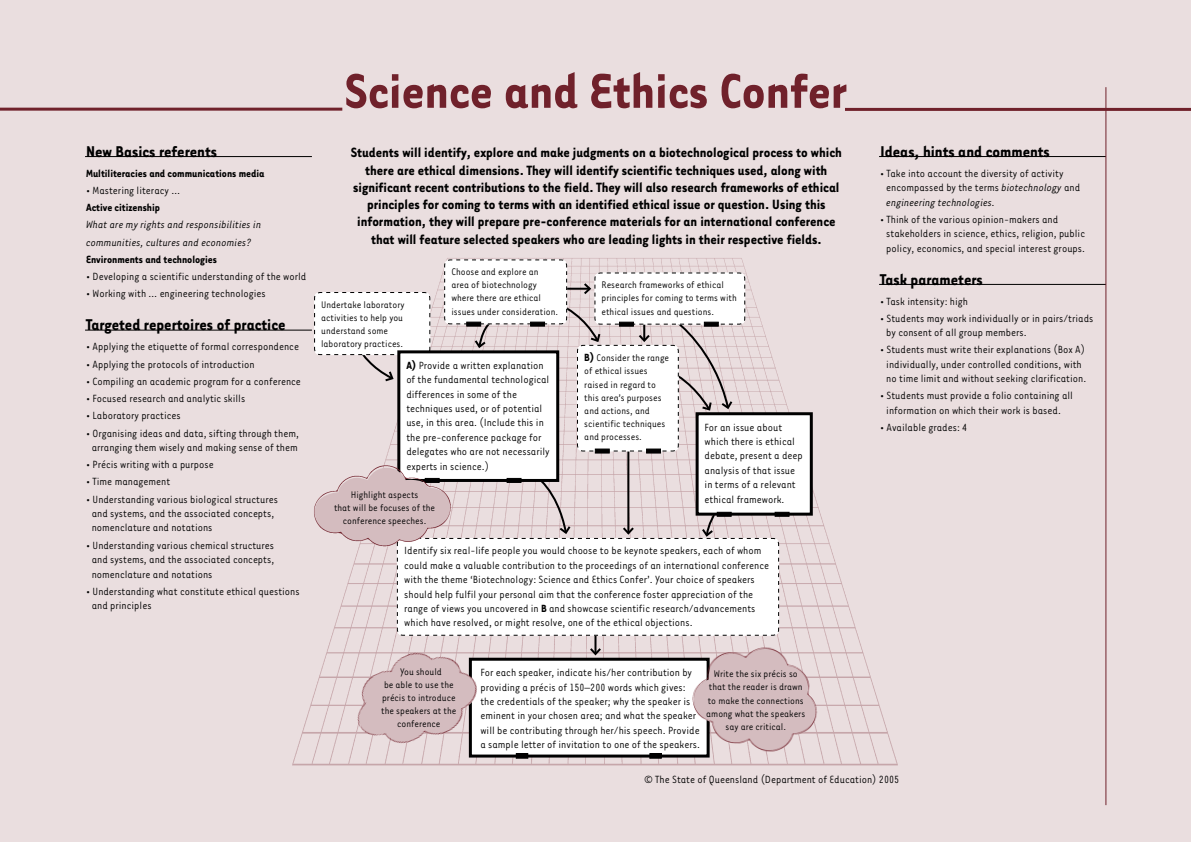
<style>
.page{position:relative;width:1191px;height:842px;background:#eadedf}
.page>*{position:absolute;margin:0;border:0;box-sizing:border-box;transform-origin:0 0}
.t1{font:700 56px "Tarzana Narrow";color:#70212b}
.t2{font:700 18px "Tarzana Narrow";color:#000}
.t3{font:700 15.5px/17.3px "Tarzana Narrow";color:#000;text-align:center}
.t4{font:12px/14.4px "Tarzana Narrow";color:#000}
.t5{font:700 12px "Tarzana Narrow";color:#000}
.t6{font:italic 12px "Tarzana Narrow";color:#000}
.bullets_right{font:11px/13.2px "Tarzana Narrow";color:#000}
.s1{font-weight:700}
.s2{font-weight:700;font-size:12px}
.s3{font-style:italic}
</style>
<div class="page">
<img style="left:275px;top:258px;width:638px;height:508px">
<hr style="left:845px;top:108px;width:346px;height:3px;background:#70212b">
<hr style="left:0;top:108px;width:342px;height:3px;background:#70212b">
<hr style="left:85px;top:156px;width:227px;height:1px;background:#000">
<hr style="left:85px;top:330px;width:227px;height:1px;background:#000">
<hr style="left:879px;top:156px;width:227px;height:1px;background:#000">
<hr style="left:879px;top:284px;width:227px;height:1px;background:#000">
<hr style="left:1105px;top:87px;width:1px;height:718px;background:#70212b">
<img style="left:336px;top:763px;width:160px;height:3px">
<hr style="left:627px;top:447px;width:2px;height:86px;background:#000">
<div style="left:595px;top:449px;width:14px;height:4px;border:1px solid #000"></div>
<div style="left:646px;top:449px;width:14px;height:4px;border:1px solid #000"></div>
<svg style="left:443px;top:259px;width:302px;height:193px"></svg>
<div style="left:466px;top:322px;width:15px;height:4px;border:1px solid #000"></div>
<div style="left:530px;top:322px;width:14px;height:4px;border:1px solid #000"></div>
<svg style="left:313px;top:291px;width:118px;height:92px"></svg>
<div style="left:399px;top:352px;width:159px;height:128px;background:#fff"></div>
<div style="left:397px;top:350px;width:162px;height:132px;border:3px solid #000"></div>
<div style="left:697px;top:414px;width:114px;height:100px;background:#fff"></div>
<div style="left:695px;top:412px;width:118px;height:104px;border:3px solid #000"></div>
<img style="left:309px;top:462px;width:92px;height:86px">
<svg style="left:313px;top:467px;width:510px;height:296px"></svg>
<p class="t2" style="left:86px;top:140px;width:132px">New Basics referents</p>
<p class="t5" style="left:86px;top:166px;width:180px">Multiliteracies and communications media</p>
<p class="t4" style="left:86px;top:183px;width:96px">• Mastering literacy …</p>
<p class="t5" style="left:86px;top:200px;width:75px">Active citizenship</p>
<p class="t6" style="left:86px;top:218px;width:177px">What are my rights and responsibilities in</p>
<p class="t6" style="left:86px;top:235px;width:167px">communities, cultures and economies?</p>
<p class="t5" style="left:86px;top:252px;width:132px">Environments and technologies</p>
<p class="t4" style="left:86px;top:269px;width:222px">• Developing a scientific understanding of the world</p>
<p class="t4" style="left:86px;top:286px;width:181px">• Working with … engineering technologies</p>
<p class="t2" style="left:86px;top:314px;width:201px">Targeted repertoires of practice</p>
<p class="t4" style="left:86px;top:339px;width:214px">• Applying the etiquette of formal correspondence</p>
<p class="t4" style="left:86px;top:356px;width:170px">• Applying the protocols of introduction</p>
<p class="t4" style="left:86px;top:373px;width:216px">• Compiling an academic program for a conference</p>
<p class="t4" style="left:86px;top:391px;width:161px">• Focused research and analytic skills</p>
<p class="t4" style="left:86px;top:408px;width:96px">• Laboratory practices</p>
<p class="t4" style="left:86px;top:425px;width:214px;text-align:center">• Organising ideas and data, sifting through them, arranging them wisely and making sense of them</p>
<p class="t4" style="left:86px;top:457px;width:129px">• Précis writing with a purpose</p>
<p class="t4" style="left:86px;top:474px;width:86px">• Time management</p>
<p class="t4" style="left:92px;top:491px;width:188px;text-indent:-6px">• Understanding various biological structures and systems, and the associated concepts, nomenclature and notations</p>
<p class="t4" style="left:92px;top:537px;width:184px;text-align:justify;text-indent:-6px">• Understanding various chemical structures and systems, and the associated concepts, nomenclature and notations</p>
<p class="t4" style="left:92px;top:583px;width:209px;text-indent:-6px">• Understanding what constitute ethical questions and principles</p>
<p class="t1" style="left:344px;top:56px;width:504px">Science and Ethics Confer</p>
<p class="t3" style="left:351px;top:143px;width:493px">Students will identify, explore and make judgments on a biotechnological process to which there are ethical dimensions. They will identify scientific techniques used, along with significant recent contributions to the field. They will also research frameworks of ethical principles for coming to terms with an identified ethical issue or question. Using this information, they will prepare pre-conference materials for an international conference that will feature selected speakers who are leading lights in their respective fields.</p>
<p class="bullets_right" style="left:321px;top:297px;width:85px">Undertake laboratory activities to help you understand some laboratory practices.</p>
<p class="bullets_right" style="left:451px;top:265px;width:108px">Choose and explore an area of biotechnology where there are ethical issues under consideration.</p>
<p class="t4" style="left:406px;top:357px;width:145px"><span class="s1">A)</span> Provide a written explanation of the fundamental technological differences in some of the techniques used, or of potential use, in this area. (Include this in the pre-conference package for delegates who are not necessarily experts in science.)</p>
<p class="bullets_right" style="left:351px;top:487px;width:69px">Highlight aspects</p>
<p class="bullets_right" style="left:334px;top:500px;width:103px;text-align:center">that will be focuses of the conference speeches.</p>
<p class="bullets_right" style="left:601px;top:278px;width:137px">Research frameworks of ethical principles for coming to terms with ethical issues and questions.</p>
<p class="bullets_right" style="left:584px;top:351px;width:86px"><span class="s2">B)</span> Consider the range of ethical issues raised in regard to this area’s purposes and actions, and scientific techniques and processes.</p>
<p class="t4" style="left:704px;top:419px;width:100px">For an issue about which there is ethical debate, present a deep analysis of that issue in terms of a relevant ethical framework.</p>
<p class="t4" style="left:404px;top:543px;width:366px">Identify six real-life people you would choose to be keynote speakers, each of whom could make a valuable contribution to the proceedings of an international conference with the theme ‘Biotechnology: Science and Ethics Confer’. Your choice of speakers should help fulfil your personal aim that the conference foster appreciation of the range of views you uncovered in <span class="s1">B</span> and showcase scientific research/advancements which have resolved, or might resolve, one of the ethical objections.</p>
<p class="bullets_right" style="left:381px;top:664px;width:77px;text-align:center">You should<br>be able to use the précis to introduce the speakers at the conference</p>
<p class="t4" style="left:480px;top:665px;width:221px">For each speaker, indicate his/her contribution by providing a précis of 150–200 words which gives: the credentials of the speaker; why the speaker is eminent in your chosen area; and what the speaker will be contributing through her/his speech. Provide a sample letter of invitation to one of the speakers.</p>
<p class="bullets_right" style="left:706px;top:667px;width:101px;text-align:center">Write the six précis so that the reader is drawn to make the connections among what the speakers say are critical.</p>
<p class="t2" style="left:880px;top:140px;width:171px">Ideas, hints and comments</p>
<p class="t4" style="left:886px;top:165px;width:195px;text-indent:-6px">• Take into account the diversity of activity encompassed by the terms <span class="s3">biotechnology</span> and <span class="s3">engineering technologies.</span></p>
<p class="t4" style="left:886px;top:211px;width:200px;text-indent:-6px">• Think of the various opinion-makers and stakeholders in science, ethics, religion, public policy, economics, and special interest groups.</p>
<p class="t2" style="left:880px;top:268px;width:104px">Task parameters</p>
<p class="t4" style="left:880px;top:293px;width:89px">• Task intensity: high</p>
<p class="t4" style="left:886px;top:310px;width:209px;text-indent:-6px">• Students may work individually or in pairs/triads by consent of all group members.</p>
<p class="t4" style="left:880px;top:342px;width:208px;text-align:center">• Students must write their explanations (Box A) individually, under controlled conditions, with no time limit and without seeking clarification.</p>
<p class="t4" style="left:880px;top:388px;width:194px;text-align:center">• Students must provide a folio containing all information on which their work is based.</p>
<p class="t4" style="left:880px;top:420px;width:89px">• Available grades: 4</p>
<p class="t4" style="left:644px;top:771px;width:257px">© The State of Queensland (Department of Education) 2005</p>
</div>
